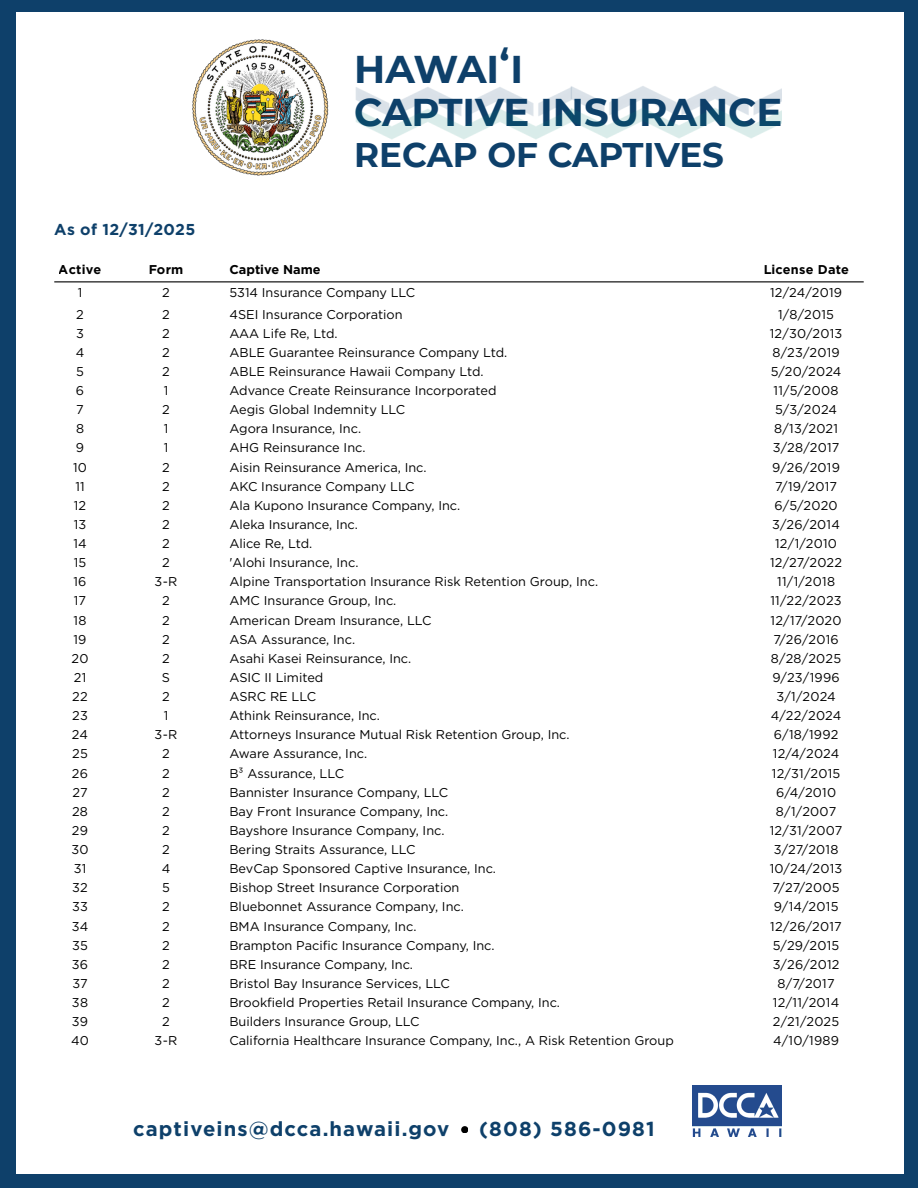
<style>
.page{position:relative;width:918px;height:1188px;background:#0e406a}
.page>*{position:absolute;margin:0;border:0;box-sizing:border-box;transform-origin:0 0}
.t1{font:700 38.55px/42.8px "Montserrat";color:#0e406a}
.t2{font:700 34.05px "Montserrat";color:#0e406a}
.t3{font:700 20.25px "Gotham";letter-spacing:.055em;color:#0e406a}
.t4{font:700 15.75px "Gotham";letter-spacing:.02em;color:#0e406a}
.t5{font:12.75px/19.2px "Gotham";color:#000}
.t6{font:12.75px/19.2px "Gotham";letter-spacing:.02em;color:#000;text-align:center}
.t7{font:700 12.75px "Gotham";letter-spacing:.005em;color:#000}
</style>
<div class="page">
<div style="left:16px;top:13px;width:887px;height:1160px;background:#fff"></div>
<svg style="left:461px;top:1126px;width:7px;height:7px"></svg>
<img style="left:192px;top:40px;width:136px;height:136px">
<img style="left:355px;top:87px;width:209px;height:53px">
<img style="left:564px;top:86px;width:217px;height:53px">
<img style="left:692px;top:1085px;width:89px;height:51px">
<hr style="left:54px;top:281px;width:810px;height:1px;background:#000">
<h1 class="t1" style="left:354px;top:48px;width:430px">HAWAIʻI<br>CAPTIVE INSURANCE</h1>
<h4 class="t4" style="left:54px;top:219px;width:142px">As of 12/31/2025</h4>
<p class="t7" style="left:59px;top:262px;width:44px">Active</p>
<p class="t5" style="left:76px;top:282px;width:9px;line-height:21.3px">1<br>2</p>
<p class="t6" style="left:71px;top:323px;width:19px">3<br>4<br>5<br>6<br>7<br>8<br>9<br>10<br>11<br>12<br>13<br>14<br>15<br>16<br>17<br>18<br>19<br>20<br>21<br>22<br>23<br>24<br>25<br>26<br>27<br>28<br>29<br>30<br>31<br>32<br>33<br>34<br>35<br>36<br>37<br>38<br>39<br>40</p>
<p class="t7" style="left:149px;top:262px;width:36px">Form</p>
<p class="t5" style="left:162px;top:282px;width:9px;line-height:21.3px">2<br>2</p>
<p class="t5" style="left:155px;top:323px;width:24px;text-align:center">2<br>2<br>2<br>1<br>2<br>1<br>1<br>2<br>2<br>2<br>2<br>2<br>2<br>3-R<br>2<br>2<br>2<br>2<br>S<br>2<br>1<br>3-R<br>2<br>2<br>2<br>2<br>2<br>2<br>4<br>5<br>2<br>2<br>2<br>2<br>2<br>2<br>2<br>3-R</p>
<h2 class="t2" style="left:354px;top:134px;width:371px">RECAP OF CAPTIVES</h2>
<p class="t7" style="left:229px;top:262px;width:93px">Captive Name</p>
<p class="t5" style="left:229px;top:282px;width:187px;line-height:21.3px">5314 Insurance Company LLC<br>4SEI Insurance Corporation</p>
<p class="t5" style="left:229px;top:323px;width:446px">AAA Life Re, Ltd.<br>ABLE Guarantee Reinsurance Company Ltd.<br>ABLE Reinsurance Hawaii Company Ltd.<br>Advance Create Reinsurance Incorporated<br>Aegis Global Indemnity LLC<br>Agora Insurance, Inc.<br>AHG Reinsurance Inc.<br>Aisin Reinsurance America, Inc.<br>AKC Insurance Company LLC<br>Ala Kupono Insurance Company, Inc.<br>Aleka Insurance, Inc.<br>Alice Re, Ltd.<br>'Alohi Insurance, Inc.<br>Alpine Transportation Insurance Risk Retention Group, Inc.<br>AMC Insurance Group, Inc.<br>American Dream Insurance, LLC<br>ASA Assurance, Inc.<br>Asahi Kasei Reinsurance, Inc.<br>ASIC II Limited<br>ASRC RE LLC<br>Athink Reinsurance, Inc.<br>Attorneys Insurance Mutual Risk Retention Group, Inc.<br>Aware Assurance, Inc.<br>B³ Assurance, LLC<br>Bannister Insurance Company, LLC<br>Bay Front Insurance Company, Inc.<br>Bayshore Insurance Company, Inc.<br>Bering Straits Assurance, LLC<br>BevCap Sponsored Captive Insurance, Inc.<br>Bishop Street Insurance Corporation<br>Bluebonnet Assurance Company, Inc.<br>BMA Insurance Company, Inc.<br>Brampton Pacific Insurance Company, Inc.<br>BRE Insurance Company, Inc.<br>Bristol Bay Insurance Services, LLC<br>Brookfield Properties Retail Insurance Company, Inc.<br>Builders Insurance Group, LLC<br>California Healthcare Insurance Company, Inc., A Risk Retention Group</p>
<h3 class="t3" style="left:133px;top:1116px;width:318px">captiveins@dcca.hawaii.gov</h3>
<h3 class="t3" style="left:479px;top:1116px;width:177px">(808) 586-0981</h3>
<p class="t7" style="left:763px;top:262px;width:87px">License Date</p>
<p class="t6" style="left:770px;top:282px;width:74px;line-height:21.3px">12/24/2019<br>1/8/2015</p>
<p class="t6" style="left:770px;top:323px;width:74px">12/30/2013<br>8/23/2019<br>5/20/2024<br>11/5/2008<br>5/3/2024<br>8/13/2021<br>3/28/2017<br>9/26/2019<br>7/19/2017<br>6/5/2020<br>3/26/2014<br>12/1/2010<br>12/27/2022<br>11/1/2018<br>11/22/2023<br>12/17/2020<br>7/26/2016<br>8/28/2025<br>9/23/1996<br>3/1/2024<br>4/22/2024<br>6/18/1992<br>12/4/2024<br>12/31/2015<br>6/4/2010<br>8/1/2007<br>12/31/2007<br>3/27/2018<br>10/24/2013<br>7/27/2005<br>9/14/2015<br>12/26/2017<br>5/29/2015<br>3/26/2012<br>8/7/2017<br>12/11/2014<br>2/21/2025<br>4/10/1989</p>
</div>
